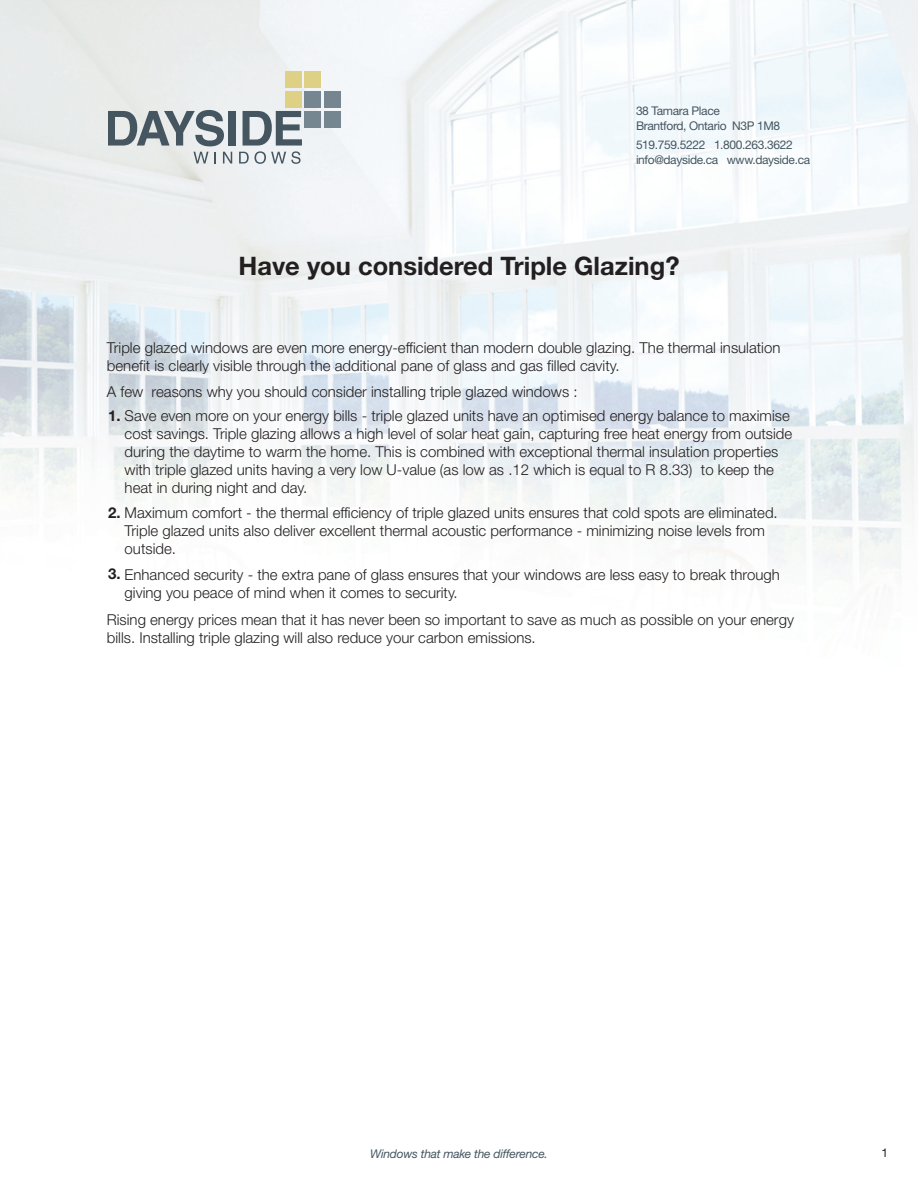
<style>
.page{position:relative;width:918px;height:1188px;background:#fff}
.page>*{position:absolute;margin:0;border:0;box-sizing:border-box;transform-origin:0 0}
.t1{font:700 25.5px "Helvetica Neue";color:#231f20}
.t2{font:300 15px/18px "Helvetica Neue";color:#231f20}
.t3{font:12px/15px "Helvetica Neue";letter-spacing:-.03em;color:#455660}
.t4{font:italic 12px "Helvetica Neue";letter-spacing:-.02em;color:#455660}
.t5{font:12px "Helvetica Neue";color:#231f20}
.s1{font-weight:700}
</style>
<div class="page">
<img style="left:0;top:0;width:918px;height:586px">
<svg style="left:108px;top:110px;width:116px;height:36px;background:#959fa4"></svg>
<div style="left:229px;top:111px;width:7px;height:35px;background:#455660"></div>
<svg style="left:194px;top:152px;width:15px;height:12px"></svg>
<svg style="left:215px;top:152px;width:1px;height:12px"></svg>
<svg style="left:223px;top:152px;width:9px;height:12px"></svg>
<svg style="left:239px;top:111px;width:63px;height:53px"></svg>
<div style="left:305px;top:111px;width:16px;height:16px;background:#758690"></div>
<div style="left:324px;top:111px;width:17px;height:16px;background:#758690"></div>
<div style="left:305px;top:91px;width:16px;height:16px;background:#758690"></div>
<div style="left:324px;top:91px;width:17px;height:16px;background:#758690"></div>
<div style="left:285px;top:91px;width:16px;height:16px;background:#ded084"></div>
<div style="left:305px;top:71px;width:16px;height:16px;background:#ded084"></div>
<div style="left:285px;top:71px;width:16px;height:16px;background:#ded084"></div>
<p class="t3" style="left:636px;top:103px;width:146px">38 Tamara Place<br>Brantford, Ontario N3P 1M8</p>
<p class="t3" style="left:636px;top:137px;width:176px">519.759.5222 1.800.263.3622 info@dayside.ca www.dayside.ca</p>
<h1 class="t1" style="left:238px;top:250px;width:443px">Have you considered Triple Glazing?</h1>
<p class="t2" style="left:107px;top:339px;width:675px">Triple glazed windows are even more energy-efficient than modern double glazing. The thermal insulation benefit is clearly visible through the additional pane of glass and gas filled cavity.</p>
<p class="t2" style="left:107px;top:382px;width:472px">A few reasons why you should consider installing triple glazed windows :</p>
<p class="t2" style="left:125px;top:406px;width:669px;text-indent:-17px"><span class="s1">1.</span> Save even more on your energy bills - triple glazed units have an optimised energy balance to maximise cost savings. Triple glazing allows a high level of solar heat gain, capturing free heat energy from outside during the daytime to warm the home. This is combined with exceptional thermal insulation properties with triple glazed units having a very low U-value (as low as .12 which is equal to R 8.33) to keep the heat in during night and day.</p>
<p class="t2" style="left:125px;top:504px;width:655px;text-indent:-17px"><span class="s1">2.</span> Maximum comfort - the thermal efficiency of triple glazed units ensures that cold spots are eliminated.<br>Triple glazed units also deliver excellent thermal acoustic performance - minimizing noise levels from outside.</p>
<p class="t2" style="left:125px;top:565px;width:657px;text-indent:-17px"><span class="s1">3.</span> Enhanced security - the extra pane of glass ensures that your windows are less easy to break through giving you peace of mind when it comes to security.</p>
<p class="t2" style="left:107px;top:610px;width:689px">Rising energy prices mean that it has never been so important to save as much as possible on your energy bills. Installing triple glazing will also reduce your carbon emissions.</p>
<p class="t4" style="left:370px;top:1146px;width:179px">Windows that make the difference.</p>
<p class="t5" style="left:882px;top:1146px;width:8px">1</p>
</div>
